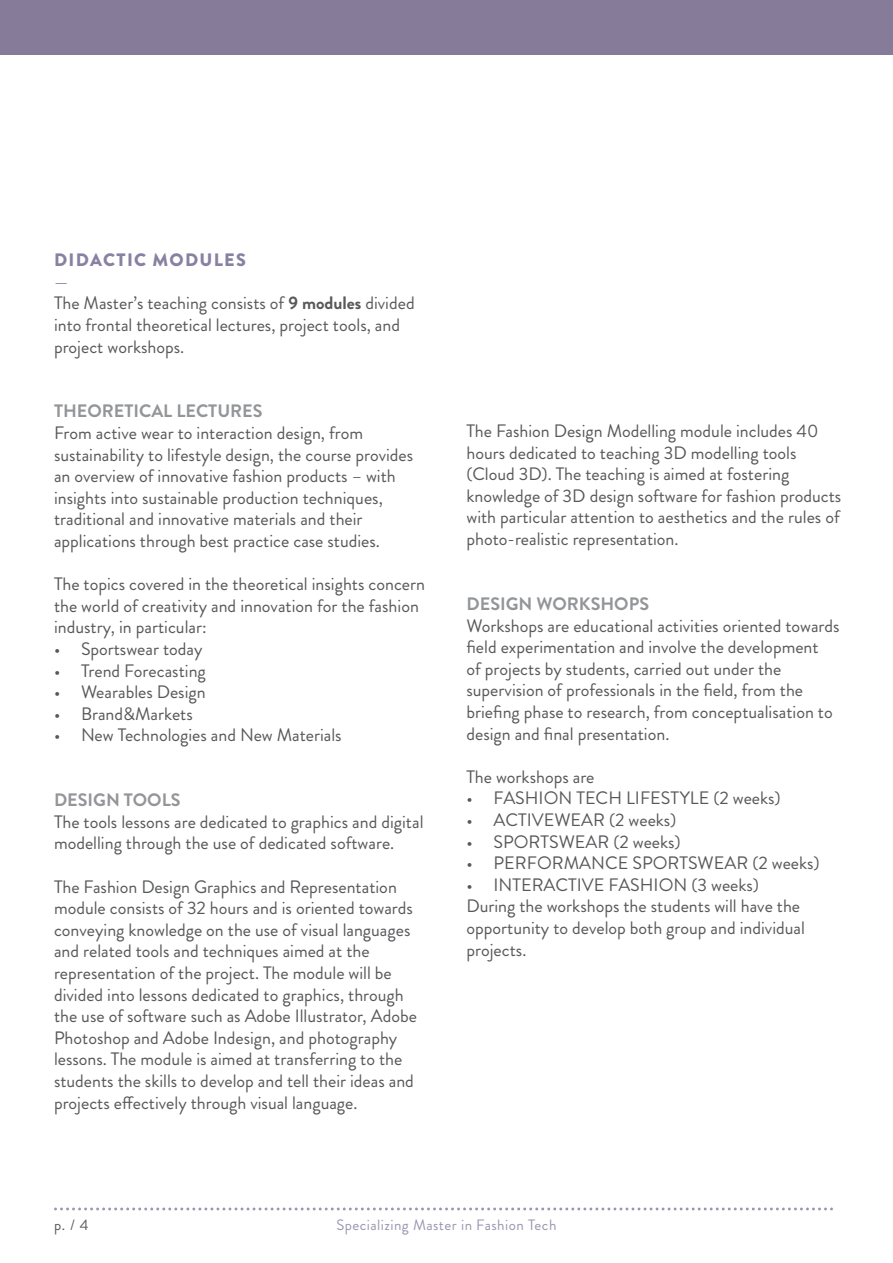
<style>
.page{position:relative;width:893px;height:1263px;background:#fff}
.page>*{position:absolute;margin:0;border:0;box-sizing:border-box;transform-origin:0 0}
.t1{font:18px/21.6px "Brandon Grotesque";color:#57585a}
.t2{font:700 18px "Brandon Grotesque";color:#939598}
.t3{font:900 18px "Brandon Grotesque";letter-spacing:.07em;color:#8981a2}
.t4{font:18px "Brandon Grotesque";color:#8981a2}
.t5{font:15px "Brandon Grotesque";letter-spacing:.03em;color:#9c95b1}
.t6{font:15px "Brandon Grotesque";color:#57585a}
.s1{font-weight:700}
</style>
<div class="page">
<svg style="left:55px;top:1207px;width:778px;height:3px"></svg>
<div style="left:0;top:0;width:893px;height:53px;background:#867b98"></div>
<p class="t3" style="left:54px;top:247px;width:193px">DIDACTIC MODULES</p>
<p class="t4" style="left:54px;top:269px;width:16px">—</p>
<p class="t1" style="left:54px;top:293px;width:362px">The Master’s teaching consists of <span class="s1">9 modules</span> divided into frontal theoretical lectures, project tools, and project workshops.</p>
<p class="t2" style="left:54px;top:399px;width:210px">THEORETICAL LECTURES</p>
<p class="t1" style="left:54px;top:422px;width:361px">From active wear to interaction design, from sustainability to lifestyle design, the course provides an overview of innovative fashion products – with insights into sustainable production techniques, traditional and innovative materials and their applications through best practice case studies.</p>
<p class="t1" style="left:54px;top:573px;width:373px">The topics covered in the theoretical insights concern the world of creativity and innovation for the fashion industry, in particular:</p>
<p class="t1" style="left:54px;top:638px;width:150px">• Sportswear today</p>
<p class="t1" style="left:54px;top:660px;width:153px">• Trend Forecasting</p>
<p class="t1" style="left:54px;top:681px;width:153px">• Wearables Design</p>
<p class="t1" style="left:54px;top:703px;width:140px">• Brand&amp;Markets</p>
<p class="t1" style="left:54px;top:725px;width:289px">• New Technologies and New Materials</p>
<p class="t2" style="left:54px;top:787px;width:128px">DESIGN TOOLS</p>
<p class="t1" style="left:54px;top:811px;width:371px">The tools lessons are dedicated to graphics and digital modelling through the use of dedicated software.</p>
<p class="t1" style="left:54px;top:876px;width:364px">The Fashion Design Graphics and Representation module consists of 32 hours and is oriented towards conveying knowledge on the use of visual languages and related tools and techniques aimed at the representation of the project. The module will be divided into lessons dedicated to graphics, through the use of software such as Adobe Illustrator, Adobe Photoshop and Adobe Indesign, and photography lessons. The module is aimed at transferring to the students the skills to develop and tell their ideas and projects effectively through visual language.</p>
<p class="t1" style="left:466px;top:420px;width:376px">The Fashion Design Modelling module includes 40 hours dedicated to teaching 3D modelling tools (Cloud 3D). The teaching is aimed at fostering knowledge of 3D design software for fashion products with particular attention to aesthetics and the rules of photo-realistic representation.</p>
<p class="t2" style="left:466px;top:591px;width:184px">DESIGN WORKSHOPS</p>
<p class="t1" style="left:466px;top:615px;width:375px">Workshops are educational activities oriented towards field experimentation and involve the development<br>of projects by students, carried out under the supervision of professionals in the field, from the briefing phase to research, from conceptualisation to design and final presentation.</p>
<p class="t1" style="left:466px;top:766px;width:130px">The workshops are</p>
<p class="t1" style="left:466px;top:787px;width:316px">• FASHION TECH LIFESTYLE (2 weeks)</p>
<p class="t1" style="left:466px;top:809px;width:211px">• ACTIVEWEAR (2 weeks)</p>
<p class="t1" style="left:466px;top:831px;width:216px">• SPORTSWEAR (2 weeks)</p>
<p class="t1" style="left:466px;top:852px;width:355px">• PERFORMANCE SPORTSWEAR (2 weeks)</p>
<p class="t1" style="left:466px;top:874px;width:294px">• INTERACTIVE FASHION (3 weeks)</p>
<p class="t1" style="left:466px;top:895px;width:340px">During the workshops the students will have the opportunity to develop both group and individual projects.</p>
<p class="t6" style="left:54px;top:1214px;width:36px">p. / 4</p>
<p class="t5" style="left:337px;top:1214px;width:221px">Specializing Master in Fashion Tech</p>
</div>
